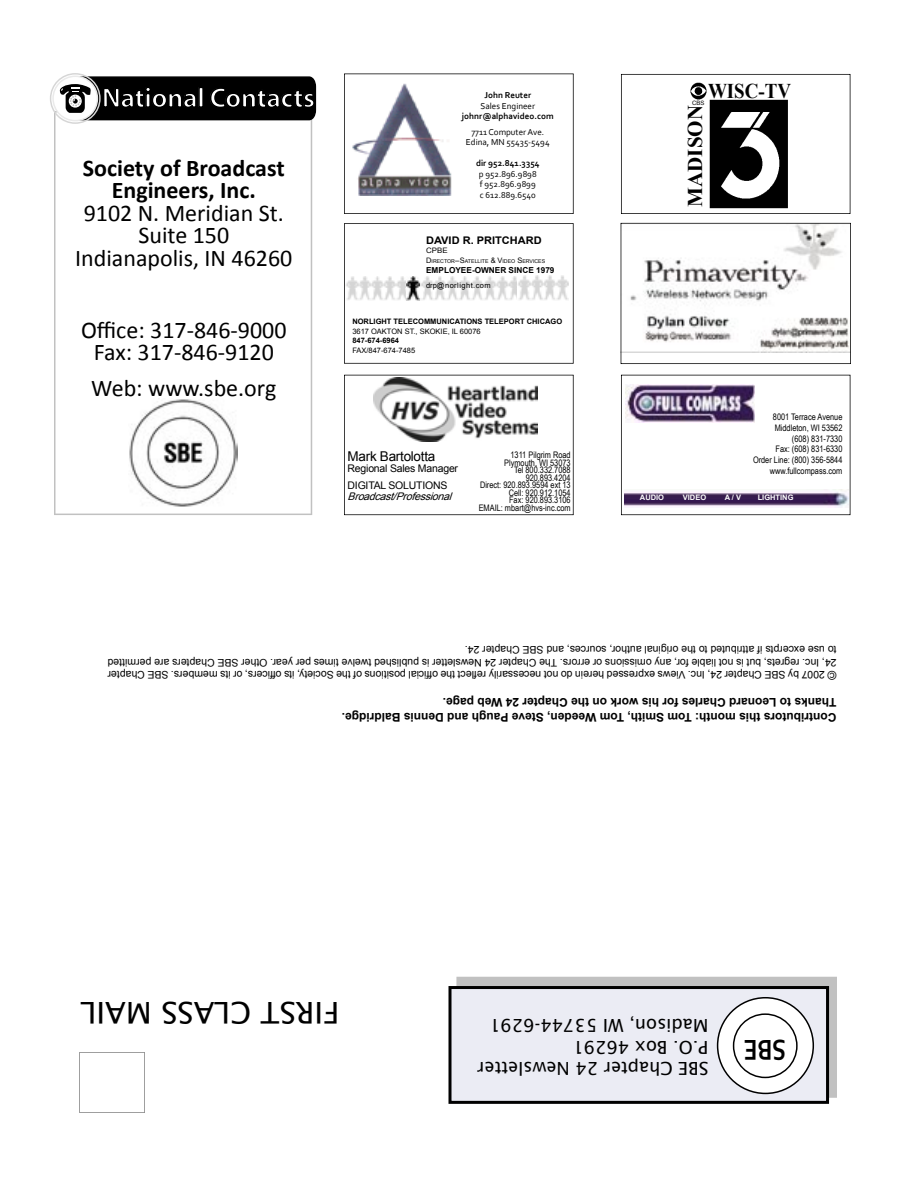
<style>
.page{position:relative;width:918px;height:1188px;background:#fff}
.page>*{position:absolute;margin:0;border:0;box-sizing:border-box;transform-origin:0 0}
.t1{font:30px "Lucida Sans";color:#000}
.t2{font:700 30px "Corbel";color:#000;scale:.8 1}
.t3{font:700 27.75px "Myriad";letter-spacing:-.015em;color:#fff}
.t4{font:24px/22.5px "Calibri";color:#000;text-align:center}
.t5{font:700 24px/22.5px "Calibri";color:#000;text-align:center}
.t6{font:700 21px "Times New Roman";color:#000;scale:.9 1}
.t7{font:700 21px "Times New Roman";color:#000}
.t8{font:18px/21.6px "Lucida Sans";color:#000}
.t9{font:13.5px "Arial";letter-spacing:-.02em;color:#000}
.t10{font:700 12px/14.4px "Arial";color:#000}
.t11{font:12px "Arial";color:#000}
.t12{font:10.5px/12.6px "Arial";color:#000}
.t13{font:10.5px/17.2px "Arial";letter-spacing:-.02em;color:#000}
.t14{font:italic 10.5px "Arial";color:#000}
.t15{font:700 10.5px "Arial";color:#000;scale:1.05 1}
.t16{font:9px/7.5px "Arial Narrow";color:#000;text-align:right}
.t17{font:9px/10.5px "Corbel";color:#000;text-align:center}
.t18{font:700 9px "Corbel";color:#000}
.t19{font:700 8.25px "Arial";color:#000}
.t20{font:700 7.5px "Arial";color:#000}
.t21{font:7.5px "Arial";color:#000}
.t22{font:700 7.5px "Arial";color:#fff}
.t23{font:7.5px "Arial";letter-spacing:.06em;color:#000}
.t24{font:7.5px "Arial";color:#000;scale:1.05 1}
.t25{font:6px "Arial";color:#000}
.t26{font:5.25px "Arial";color:#000}
.s1{font-size:7.5px}
</style>
<div class="page">
<svg style="left:54px;top:124px;width:258px;height:391px"></svg>
<div style="left:456px;top:977px;width:381px;height:121px;background:#c1c1c1"></div>
<svg style="left:448px;top:986px;width:381px;height:118px;background:#d6d7de"></svg>
<svg style="left:717px;top:997px;width:97px;height:97px"></svg>
<svg style="left:80px;top:1052px;width:65px;height:61px"></svg>
<svg style="left:344px;top:74px;width:230px;height:140px"></svg>
<img style="left:351px;top:81px;width:106px;height:115px">
<svg style="left:50px;top:73px;width:266px;height:51px"></svg>
<img style="left:128px;top:398px;width:110px;height:110px">
<svg style="left:621px;top:74px;width:229px;height:140px"></svg>
<img style="left:710px;top:100px;width:80px;height:108px">
<img style="left:689px;top:82px;width:18px;height:18px">
<svg style="left:621px;top:375px;width:229px;height:140px"></svg>
<img style="left:625px;top:489px;width:223px;height:18px">
<img style="left:625px;top:385px;width:130px;height:37px">
<svg style="left:621px;top:223px;width:230px;height:141px"></svg>
<svg style="left:344px;top:223px;width:230px;height:141px"></svg>
<img style="left:345px;top:276px;width:175px;height:25px">
<img style="left:518px;top:276px;width:50px;height:24px">
<img style="left:407px;top:276px;width:12px;height:25px">
<svg style="left:344px;top:375px;width:230px;height:140px"></svg>
<img style="left:373px;top:377px;width:164px;height:64px">
<h2 class="t3" style="left:102px;top:83px;width:215px">National Contacts</h2>
<h3 class="t5" style="left:83px;top:155px;width:203px">Society of Broadcast<br>Engineers, Inc.</h3>
<h3 class="t4" style="left:75px;top:200px;width:219px">9102 N. Meridian St.<br>Suite 150<br>Indianapolis, IN 46260</h3>
<h3 class="t4" style="left:81px;top:317px;width:207px">Office: 317-846-9000<br>Fax: 317-846-9120</h3>
<h3 class="t4" style="left:91px;top:376px;width:187px">Web: www.sbe.org</h3>
<p class="t18" style="left:484px;top:90px;width:48px">John Reuter</p>
<p class="t17" style="left:480px;top:100px;width:56px">Sales Engineer</p>
<p class="t18" style="left:462px;top:111px;width:93px">johnr@alphavideo.com</p>
<p class="t17" style="left:466px;top:126px;width:85px">7711 Computer Ave.<br>Edina, MN 55435-5494</p>
<p class="t18" style="left:476px;top:158px;width:65px">dir 952.841.3354</p>
<p class="t17" style="left:479px;top:168px;width:59px;text-align:justify">p 952.896.9898 f 952.896.9899 c 612.889.6540</p>
<p class="t15" style="left:426px;top:233px;width:112px">DAVID R. PRITCHARD</p>
<p class="t24" style="left:426px;top:246px;width:22px">CPBE</p>
<p class="t26" style="left:426px;top:258px;width:121px"><span class="s1">D</span>IRECTOR<span class="s1">– S</span>ATELLITE <span class="s1">&amp; V</span>IDEO <span class="s1">S</span>ERVICES</p>
<p class="t19" style="left:426px;top:264px;width:130px">EMPLOYEE-OWNER SINCE 1979</p>
<p class="t23" style="left:426px;top:280px;width:66px">drp@norlight.com</p>
<p class="t20" style="left:352px;top:316px;width:211px">NORLIGHT TELECOMMUNICATIONS TELEPORT CHICAGO</p>
<p class="t21" style="left:352px;top:326px;width:130px">3617 OAKTON ST., SKOKIE, IL 60076</p>
<p class="t20" style="left:352px;top:336px;width:48px">847-674-6964</p>
<p class="t21" style="left:352px;top:346px;width:64px">FAX/847-674-7485</p>
<p class="t9" style="left:348px;top:448px;width:89px">Mark Bartolotta</p>
<p class="t13" style="left:348px;top:460px;width:112px">Regional Sales Manager<br>DIGITAL SOLUTIONS</p>
<p class="t14" style="left:348px;top:489px;width:110px">Broadcast/Professional</p>
<p class="t16" style="left:479px;top:451px;width:93px">1311 Pilgrim Road<br>Plymouth, WI 53073<br>Tel 800.332.7088<br>920.893.4204<br>Direct: 920.893.9594 ext 13<br>Cell: 920.912.1054<br>Fax: 920.893.3106<br>EMAIL: mbart@hvs-inc.com</p>
<h3 class="t6" style="left:708px;top:76px;width:94px">WISC-TV</h3>
<p class="t25" style="left:692px;top:99px;width:14px">CBS</p>
<h3 class="t7" style="left:681px;top:207px;width:103px;rotate:-90deg">MADISON</h3>
<p class="t16" style="left:753px;top:411px;width:91px;line-height:10.8px">8001 Terrace Avenue<br>Middleton, WI 53562<br>(608) 831-7330<br>Fax: (608) 831-6330<br>Order Line: (800) 356-5844 www.fullcompass.com</p>
<p class="t22" style="left:640px;top:493px;width:26px">AUDIO</p>
<p class="t22" style="left:683px;top:493px;width:25px">VIDEO</p>
<p class="t22" style="left:725px;top:493px;width:18px">A / V</p>
<p class="t22" style="left:758px;top:493px;width:37px">LIGHTING</p>
<p class="t12" style="left:837px;top:668px;width:730px;rotate:-180deg">24, Inc. regrets, but is not liable for, any omissions or errors. The Chapter 24 Newsletter is published twelve times per year. Other SBE Chapters are permitted to use excerpts if attributed to the original author, sources, and SBE Chapter 24.</p>
<p class="t12" style="left:825px;top:681px;width:719px;rotate:-180deg">2007 by SBE Chapter 24, Inc. Views expressed herein do not necessarily reflect the official positions of the Society, its officers, or its members. SBE Chapter</p>
<p class="t11" style="left:837px;top:683px;width:10px;rotate:-180deg">©</p>
<p class="t10" style="left:837px;top:724px;width:496px;rotate:-180deg">Contributors this month: Tom Smith, Tom Weeden, Steve Paugh and Dennis Baldridge.<br>Thanks to Leonard Charles for his work on the Chapter 24 Web page.</p>
<h1 class="t1" style="left:339px;top:1030px;width:260px;rotate:-180deg">FIRST CLASS MAIL</h1>
<h3 class="t8" style="left:708px;top:1080px;width:233px;rotate:-180deg">SBE Chapter 24 Newsletter<br>P.O. Box 46291<br>Madison, WI 53744-6291</h3>
<h1 class="t2" style="left:786px;top:1069px;width:55px;rotate:-180deg">SBE</h1>
</div>
